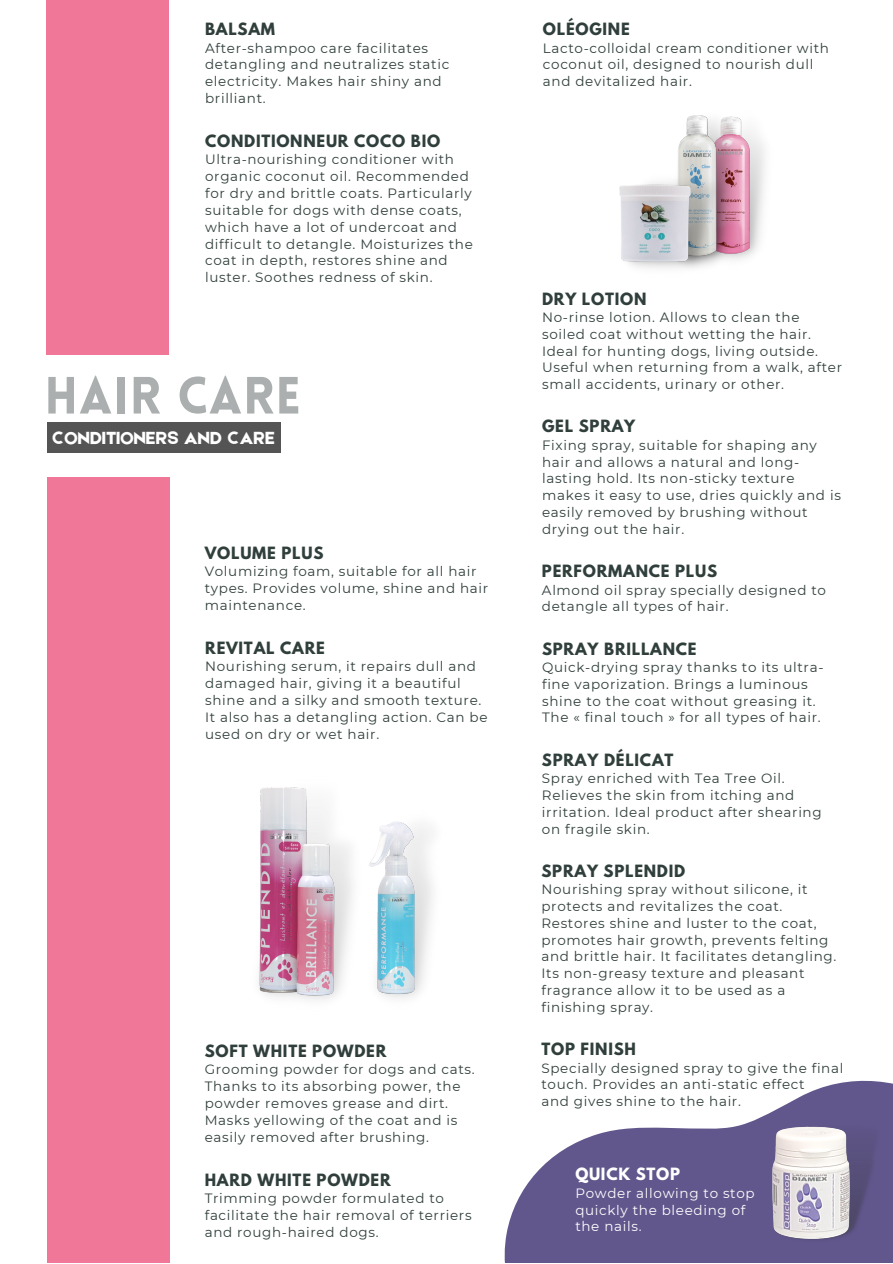
<style>
.page{position:relative;width:893px;height:1264px;background:#fff}
.page>*{position:absolute;margin:0;border:0;box-sizing:border-box;transform-origin:0 0}
.t1{font:900 51.15px "Lovelo";letter-spacing:.015em;color:#acafaf}
.t2{font:18.75px "Etna";letter-spacing:.015em;color:#fff}
.t3{font:700 15px "League Spartan";letter-spacing:.05em;color:#303f3c}
.t4{font:700 15px "League Spartan";letter-spacing:.05em;color:#fff}
.t5{font:13.5px/16.8px "Montserrat";letter-spacing:.05em;color:#303f3c}
.t6{font:13.5px/16.8px "Montserrat";letter-spacing:.05em;color:#fff}
</style>
<div class="page">
<div style="left:46px;top:0;width:123px;height:354px;background:#f17798"></div>
<div style="left:47px;top:477px;width:122px;height:785px;background:#f17798"></div>
<svg style="left:504px;top:1080px;width:388px;height:182px;fill:#61578c"></svg>
<img style="left:772px;top:1123px;width:108px;height:120px">
<img style="left:743px;top:131px;width:22px;height:127px">
<img style="left:678px;top:115px;width:65px;height:145px">
<img style="left:619px;top:171px;width:106px;height:98px">
<div style="left:47px;top:423px;width:233px;height:30px;background:#545454"></div>
<img style="left:259px;top:787px;width:173px;height:213px">
<p class="t3" style="left:205px;top:22px;width:71px">BALSAM</p>
<p class="t5" style="left:205px;top:39px;width:245px">After-shampoo care facilitates detangling and neutralizes static electricity. Makes hair shiny and brilliant.</p>
<p class="t3" style="left:205px;top:133px;width:236px">CONDITIONNEUR COCO BIO</p>
<p class="t5" style="left:205px;top:151px;width:269px">Ultra-nourishing conditioner with organic coconut oil. Recommended for dry and brittle coats. Particularly suitable for dogs with dense coats, which have a lot of undercoat and difficult to detangle. Moisturizes the coat in depth, restores shine and luster. Soothes redness of skin.</p>
<h1 class="t1" style="left:44px;top:375px;width:258px">HAIR CARE</h1>
<h2 class="t2" style="left:52px;top:425px;width:224px">CONDITIONERS AND CARE</h2>
<p class="t3" style="left:205px;top:545px;width:120px">VOLUME PLUS</p>
<p class="t5" style="left:205px;top:563px;width:285px">Volumizing foam, suitable for all hair types. Provides volume, shine and hair maintenance.</p>
<p class="t3" style="left:205px;top:640px;width:121px">REVITAL CARE</p>
<p class="t5" style="left:205px;top:658px;width:284px">Nourishing serum, it repairs dull and damaged hair, giving it a beautiful shine and a silky and smooth texture.<br>It also has a detangling action. Can be used on dry or wet hair.</p>
<p class="t3" style="left:205px;top:1043px;width:183px">SOFT WHITE POWDER</p>
<p class="t5" style="left:205px;top:1060px;width:271px">Grooming powder for dogs and cats.<br>Thanks to its absorbing power, the powder removes grease and dirt.<br>Masks yellowing of the coat and is easily removed after brushing.</p>
<p class="t3" style="left:205px;top:1172px;width:187px">HARD WHITE POWDER</p>
<p class="t5" style="left:205px;top:1189px;width:268px">Trimming powder formulated to facilitate the hair removal of terriers and rough-haired dogs.</p>
<p class="t3" style="left:543px;top:22px;width:88px">OLÉOGINE</p>
<p class="t5" style="left:543px;top:39px;width:287px">Lacto-colloidal cream conditioner with coconut oil, designed to nourish dull and devitalized hair.</p>
<p class="t3" style="left:542px;top:291px;width:106px">DRY LOTION</p>
<p class="t5" style="left:542px;top:308px;width:301px">No-rinse lotion. Allows to clean the soiled coat without wetting the hair.<br>Ideal for hunting dogs, living outside.<br>Useful when returning from a walk, after small accidents, urinary or other.</p>
<p class="t3" style="left:542px;top:419px;width:95px">GEL SPRAY</p>
<p class="t5" style="left:542px;top:436px;width:300px">Fixing spray, suitable for shaping any hair and allows a natural and long&shy;lasting hold. Its non-sticky texture makes it easy to use, dries quickly and is easily removed by brushing without drying out the hair.</p>
<p class="t3" style="left:542px;top:563px;width:177px">PERFORMANCE PLUS</p>
<p class="t5" style="left:542px;top:581px;width:285px">Almond oil spray specially designed to detangle all types of hair.</p>
<p class="t3" style="left:542px;top:641px;width:156px">SPRAY BRILLANCE</p>
<p class="t5" style="left:542px;top:658px;width:283px">Quick-drying spray thanks to its ultra&shy;fine vaporization. Brings a luminous shine to the coat without greasing it.<br>The « final touch » for all types of hair.</p>
<p class="t3" style="left:542px;top:752px;width:133px">SPRAY DÉLICAT</p>
<p class="t5" style="left:542px;top:769px;width:281px">Spray enriched with Tea Tree Oil.<br>Relieves the skin from itching and irritation. Ideal product after shearing on fragile skin.</p>
<p class="t3" style="left:541px;top:863px;width:145px">SPRAY SPLENDID</p>
<p class="t5" style="left:541px;top:880px;width:296px">Nourishing spray without silicone, it protects and revitalizes the coat.<br>Restores shine and luster to the coat, promotes hair growth, prevents felting and brittle hair. It facilitates detangling.<br>Its non-greasy texture and pleasant fragrance allow it to be used as a finishing spray.</p>
<p class="t3" style="left:541px;top:1041px;width:96px">TOP FINISH</p>
<p class="t5" style="left:541px;top:1059px;width:303px">Specially designed spray to give the final touch. Provides an anti-static effect<br>and gives shine to the hair.</p>
<p class="t4" style="left:575px;top:1166px;width:106px">QUICK STOP</p>
<p class="t6" style="left:575px;top:1184px;width:181px">Powder allowing to stop quickly the bleeding of the nails.</p>
</div>
